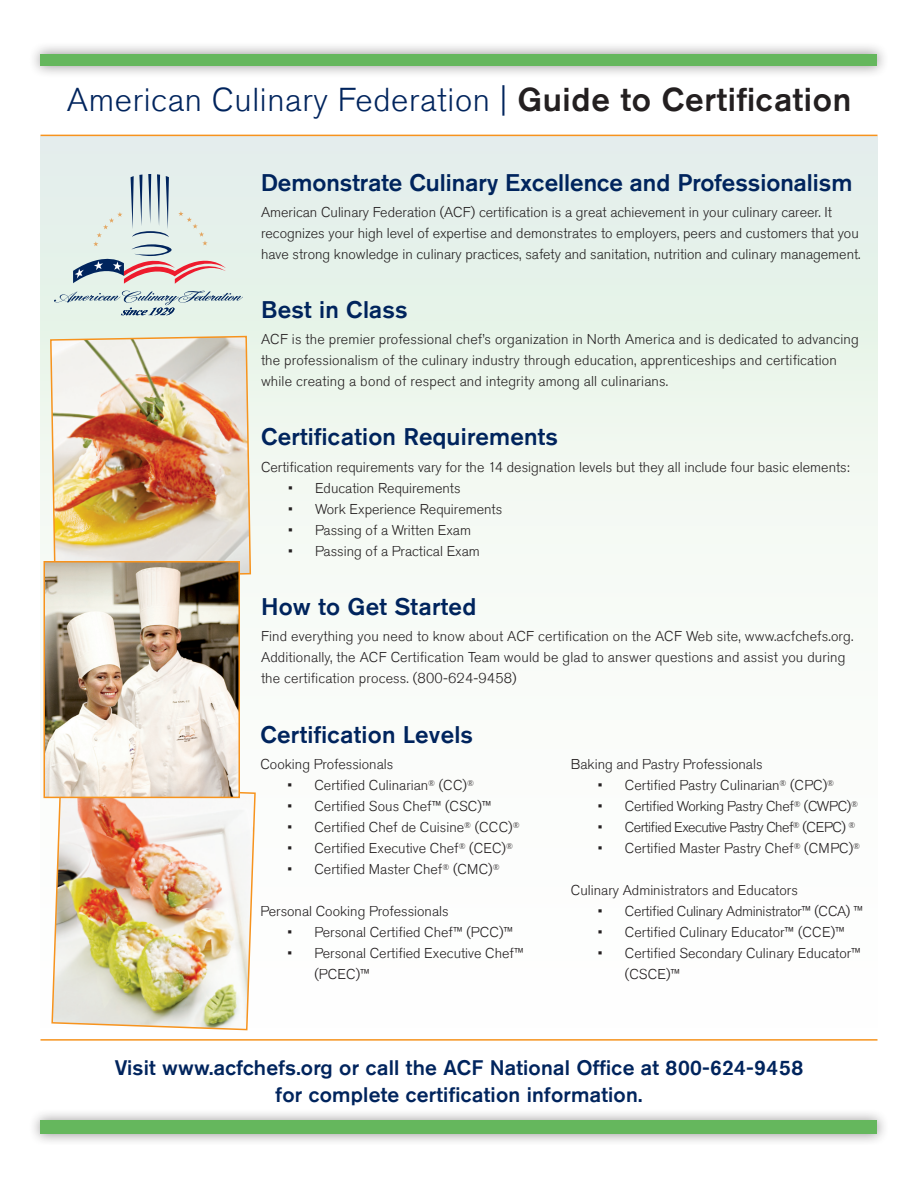
<style>
.page{position:relative;width:918px;height:1188px;background:#fff}
.page>*{position:absolute;margin:0;border:0;box-sizing:border-box;transform-origin:0 0}
.t1{font:300 33px "Akzidenz Grotesk Std";letter-spacing:.02em;color:#00245d}
.t2{font:500 24px "Akzidenz Grotesk Std";letter-spacing:.01em;color:#00245d}
.t3{font:500 21px/27px "Akzidenz Grotesk Std";letter-spacing:.01em;color:#00245d;text-align:center}
.t4{font:300 14.25px/21px "Akzidenz Grotesk Std";color:#231f20}
.t5{font:300 14.25px "Akzidenz Grotesk Std";letter-spacing:-.02em;color:#231f20}
.t6{font:300 14.25px "Akzidenz Grotesk Std";letter-spacing:-.04em;color:#231f20}
.s1{font-weight:500;color:#231f20}
</style>
<div class="page">
<div style="left:40px;top:136px;width:838px;height:902px;background:linear-gradient(to bottom,#e4f0e8,#fff)"></div>
<svg style="left:54px;top:291px;width:189px;height:24px;background:#c5d6d5"></svg>
<svg style="left:73px;top:174px;width:153px;height:110px;background:#d5d9d8"></svg>
<div style="left:28px;top:41px;width:860px;height:37px;background:#231f20;opacity:.5"></div>
<div style="left:40px;top:54px;width:838px;height:12px;background:#65b75d"></div>
<hr style="left:40px;top:135px;width:838px;height:1px;background:#f7931d">
<hr style="left:40px;top:1039px;width:838px;height:2px;background:#f7931d">
<div style="left:28px;top:1108px;width:861px;height:37px;background:#231f20;opacity:.5"></div>
<div style="left:40px;top:1120px;width:838px;height:14px;background:#65b75d"></div>
<img style="left:49px;top:335px;width:203px;height:244px">
<img style="left:51px;top:785px;width:206px;height:246px">
<img style="left:47px;top:564px;width:190px;height:231px">
<div style="left:44px;top:561px;width:196px;height:237px;border:2px solid #f7931d"></div>
<p class="t1" style="left:67px;top:81px;width:786px">American Culinary Federation | <span class="s1">Guide to Certification</span></p>
<p class="t2" style="left:261px;top:168px;width:593px">Demonstrate Culinary Excellence and Professionalism</p>
<p class="t4" style="left:261px;top:202px;width:601px">American Culinary Federation (ACF) certification is a great achievement in your culinary career. It recognizes your high level of expertise and demonstrates to employers, peers and customers that you have strong knowledge in culinary practices, safety and sanitation, nutrition and culinary management.</p>
<p class="t2" style="left:261px;top:295px;width:148px">Best in Class</p>
<p class="t4" style="left:261px;top:329px;width:599px">ACF is the premier professional chef’s organization in North America and is dedicated to advancing the professionalism of the culinary industry through education, apprenticeships and certification while creating a bond of respect and integrity among all culinarians.</p>
<p class="t2" style="left:261px;top:422px;width:299px">Certification Requirements</p>
<p class="t4" style="left:261px;top:457px;width:590px">Certification requirements vary for the 14 designation levels but they all include four basic elements:</p>
<p class="t4" style="left:288px;top:478px;width:174px">• Education Requirements</p>
<p class="t4" style="left:288px;top:499px;width:216px">• Work Experience Requirements</p>
<p class="t4" style="left:288px;top:520px;width:185px">• Passing of a Written Exam</p>
<p class="t4" style="left:288px;top:541px;width:193px">• Passing of a Practical Exam</p>
<p class="t2" style="left:261px;top:592px;width:217px">How to Get Started</p>
<p class="t4" style="left:261px;top:626px;width:594px">Find everything you need to know about ACF certification on the ACF Web site, www.acfchefs.org.<br>Additionally, the ACF Certification Team would be glad to answer questions and assist you during the certification process. (800-624-9458)</p>
<p class="t2" style="left:260px;top:720px;width:214px">Certification Levels</p>
<p class="t4" style="left:260px;top:754px;width:134px">Cooking Professionals</p>
<p class="t4" style="left:287px;top:775px;width:188px">• Certified Culinarian<sup>®</sup> (CC)<sup>®</sup></p>
<p class="t4" style="left:287px;top:796px;width:206px">• Certified Sous Chef™ (CSC)™</p>
<p class="t4" style="left:287px;top:817px;width:234px">• Certified Chef de Cuisine<sup>®</sup> (CCC)<sup>®</sup></p>
<p class="t4" style="left:287px;top:838px;width:227px">• Certified Executive Chef<sup>®</sup> (CEC)<sup>®</sup></p>
<p class="t4" style="left:287px;top:859px;width:214px">• Certified Master Chef<sup>®</sup> (CMC)<sup>®</sup></p>
<p class="t4" style="left:260px;top:901px;width:190px">Personal Cooking Professionals</p>
<p class="t4" style="left:287px;top:922px;width:227px">• Personal Certified Chef™ (PCC)™</p>
<p class="t4" style="left:314px;top:943px;width:211px;text-indent:-27px">• Personal Certified Executive Chef™ (PCEC)™</p>
<p class="t4" style="left:571px;top:754px;width:193px">Baking and Pastry Professionals</p>
<p class="t4" style="left:598px;top:775px;width:238px">• Certified Pastry Culinarian<sup>®</sup> (CPC)<sup>®</sup></p>
<p class="t5" style="left:598px;top:798px;width:262px">• Certified Working Pastry Chef<sup>®</sup> (CWPC)<sup>®</sup></p>
<p class="t6" style="left:598px;top:819px;width:259px">• Certified Executive Pastry Chef<sup>®</sup> (CEPC) <sup>®</sup></p>
<p class="t4" style="left:598px;top:838px;width:264px">• Certified Master Pastry Chef<sup>®</sup> (CMPC)<sup>®</sup></p>
<p class="t4" style="left:571px;top:880px;width:228px">Culinary Administrators and Educators</p>
<p class="t5" style="left:598px;top:903px;width:267px">• Certified Culinary Administrator™ (CCA) ™</p>
<p class="t4" style="left:598px;top:922px;width:248px">• Certified Culinary Educator™ (CCE)™</p>
<p class="t4" style="left:625px;top:943px;width:238px;text-indent:-27px">• Certified Secondary Culinary Educator™ (CSCE)™</p>
<p class="t3" style="left:115px;top:1053px;width:690px">Visit www.acfchefs.org or call the ACF National Office at 800-624-9458 for complete certification information.</p>
</div>
